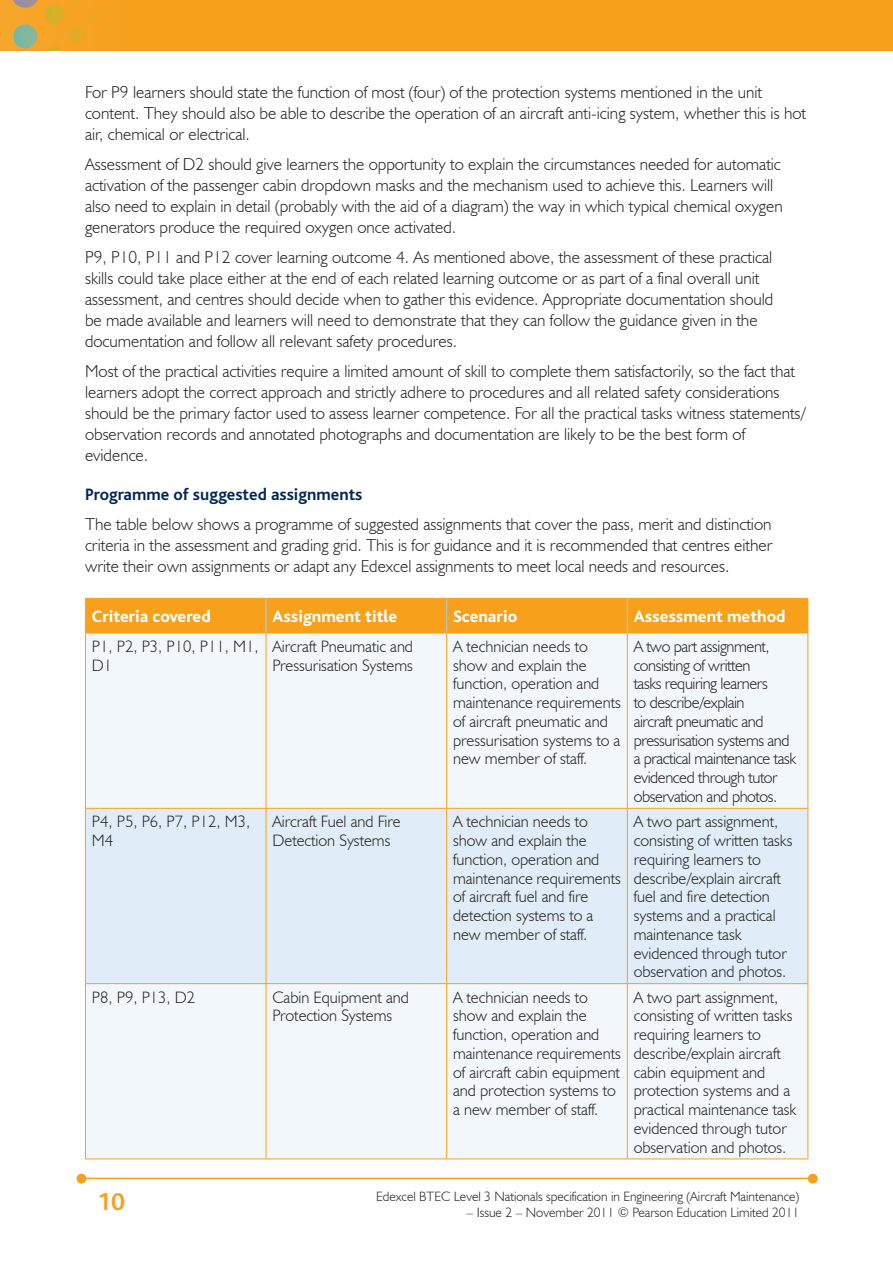
<style>
.page{position:relative;width:893px;height:1263px;background:#fff}
.page>*{position:absolute;margin:0;border:0;box-sizing:border-box;transform-origin:0 0}
.t1{font:700 25.5px "Bliss";color:#f6a01b}
.text{font:300 17.25px/21px "Humanist 521 BT";color:#231f20}
.table_head{font:800 17.25px "Bliss";color:#fff}
.text-head{font:700 17.25px "Bliss";color:#002556}
.table_text{font:300 16.5px/18.8px "Humanist 521 BT";color:#231f20}
.table_text-2{font:300 16.5px/18.8px "Humanist 521 BT";letter-spacing:-.025em;color:#231f20}
.t2{font:300 13.5px "Humanist 521 BT";color:#231f20}
</style>
<div class="page">
<img style="left:0;top:0;width:893px;height:51px">
<hr style="left:82px;top:1178px;width:728px;height:1px;background:#f6a01b">
<div style="left:809px;top:1174px;width:8px;height:9px;background:#f6a01b;border-radius:50%"></div>
<div style="left:808px;top:1174px;width:10px;height:9px;border:2px solid #f6a01b;border-radius:50%"></div>
<div style="left:77px;top:1174px;width:9px;height:9px;background:#f6a01b;border-radius:50%"></div>
<div style="left:77px;top:1174px;width:9px;height:9px;border:2px solid #f6a01b;border-radius:50%"></div>
<div style="left:86px;top:599px;width:721px;height:34px;background:#f6a01b"></div>
<div style="left:86px;top:634px;width:721px;height:524px;background:#f2f7fb"></div>
<div style="left:86px;top:809px;width:721px;height:174px;background:#e0edf8"></div>
<hr style="left:266px;top:599px;width:1px;height:34px;background:#accfed">
<hr style="left:446px;top:599px;width:1px;height:34px;background:#accfed">
<hr style="left:627px;top:599px;width:1px;height:34px;background:#accfed">
<hr style="left:85px;top:599px;width:1px;height:34px;background:#f6a01b">
<hr style="left:807px;top:599px;width:1px;height:34px;background:#f6a01b">
<hr style="left:85px;top:598px;width:181px;height:1px;background:#f6a01b">
<hr style="left:266px;top:598px;width:181px;height:1px;background:#f6a01b">
<hr style="left:447px;top:598px;width:180px;height:1px;background:#f6a01b">
<hr style="left:627px;top:598px;width:181px;height:1px;background:#f6a01b">
<hr style="left:266px;top:633px;width:1px;height:175px;background:#f6a01b">
<hr style="left:446px;top:633px;width:1px;height:175px;background:#f6a01b">
<hr style="left:627px;top:633px;width:1px;height:175px;background:#f6a01b">
<hr style="left:85px;top:633px;width:1px;height:175px;background:#f6a01b">
<hr style="left:807px;top:633px;width:1px;height:175px;background:#f6a01b">
<hr style="left:85px;top:633px;width:181px;height:1px;background:#f6a01b">
<hr style="left:266px;top:633px;width:181px;height:1px;background:#f6a01b">
<hr style="left:447px;top:633px;width:180px;height:1px;background:#f6a01b">
<hr style="left:627px;top:633px;width:181px;height:1px;background:#f6a01b">
<hr style="left:266px;top:809px;width:1px;height:174px;background:#f6a01b">
<hr style="left:446px;top:809px;width:1px;height:174px;background:#f6a01b">
<hr style="left:627px;top:809px;width:1px;height:174px;background:#f6a01b">
<hr style="left:85px;top:809px;width:1px;height:174px;background:#f6a01b">
<hr style="left:807px;top:809px;width:1px;height:174px;background:#f6a01b">
<hr style="left:85px;top:808px;width:181px;height:1px;background:#f6a01b">
<hr style="left:266px;top:808px;width:181px;height:1px;background:#f6a01b">
<hr style="left:447px;top:808px;width:180px;height:1px;background:#f6a01b">
<hr style="left:627px;top:808px;width:181px;height:1px;background:#f6a01b">
<hr style="left:266px;top:984px;width:1px;height:174px;background:#f6a01b">
<hr style="left:446px;top:984px;width:1px;height:174px;background:#f6a01b">
<hr style="left:627px;top:984px;width:1px;height:174px;background:#f6a01b">
<hr style="left:85px;top:984px;width:1px;height:174px;background:#f6a01b">
<hr style="left:807px;top:984px;width:1px;height:174px;background:#f6a01b">
<hr style="left:85px;top:983px;width:181px;height:1px;background:#f6a01b">
<hr style="left:266px;top:983px;width:181px;height:1px;background:#f6a01b">
<hr style="left:447px;top:983px;width:180px;height:1px;background:#f6a01b">
<hr style="left:627px;top:983px;width:181px;height:1px;background:#f6a01b">
<hr style="left:85px;top:1158px;width:181px;height:1px;background:#f6a01b">
<hr style="left:266px;top:1158px;width:181px;height:1px;background:#f6a01b">
<hr style="left:447px;top:1158px;width:180px;height:1px;background:#f6a01b">
<hr style="left:627px;top:1158px;width:181px;height:1px;background:#f6a01b">
<p class="text" style="left:85px;top:81px;width:722px">For P9 learners should state the function of most (four) of the protection systems mentioned in the unit content. They should also be able to describe the operation of an aircraft anti-icing system, whether this is hot air, chemical or electrical.</p>
<p class="text" style="left:85px;top:153px;width:699px">Assessment of D2 should give learners the opportunity to explain the circumstances needed for automatic activation of the passenger cabin dropdown masks and the mechanism used to achieve this. Learners will also need to explain in detail (probably with the aid of a diagram) the way in which typical chemical oxygen generators produce the required oxygen once activated.</p>
<p class="text" style="left:85px;top:246px;width:690px">P9, P10, P11 and P12 cover learning outcome 4. As mentioned above, the assessment of these practical skills could take place either at the end of each related learning outcome or as part of a final overall unit assessment, and centres should decide when to gather this evidence. Appropriate documentation should be made available and learners will need to demonstrate that they can follow the guidance given in the documentation and follow all relevant safety procedures.</p>
<p class="text" style="left:85px;top:360px;width:722px">Most of the practical activities require a limited amount of skill to complete them satisfactorily, so the fact that learners adopt the correct approach and strictly adhere to procedures and all related safety considerations should be the primary factor used to assess learner competence. For all the practical tasks witness statements/ observation records and annotated photographs and documentation are likely to be the best form of evidence.</p>
<p class="text-head" style="left:85px;top:486px;width:279px">Programme of suggested assignments</p>
<p class="text" style="left:85px;top:513px;width:689px;text-align:justify">The table below shows a programme of suggested assignments that cover the pass, merit and distinction criteria in the assessment and grading grid. This is for guidance and it is recommended that centres either write their own assignments or adapt any Edexcel assignments to meet local needs and resources.</p>
<p class="table_head" style="left:92px;top:608px;width:120px">Criteria covered</p>
<p class="table_head" style="left:272px;top:608px;width:126px">Assignment title</p>
<p class="table_head" style="left:453px;top:608px;width:66px">Scenario</p>
<p class="table_head" style="left:634px;top:608px;width:153px">Assessment method</p>
<p class="table_text" style="left:92px;top:637px;width:168px">P1, P2, P3, P10, P11, M1,<br>D1</p>
<p class="table_text" style="left:272px;top:637px;width:142px">Aircraft Pneumatic and<br>Pressurisation Systems</p>
<p class="table_text" style="left:453px;top:637px;width:169px">A technician needs to show and explain the function, operation and maintenance requirements of aircraft pneumatic and pressurisation systems to a new member of staff.</p>
<p class="table_text-2" style="left:634px;top:637px;width:164px">A two part assignment, consisting of written<br>tasks requiring learners<br>to describe/explain<br>aircraft pneumatic and pressurisation systems and a practical maintenance task evidenced through tutor observation and photos.</p>
<p class="table_text" style="left:92px;top:812px;width:160px">P4, P5, P6, P7, P12, M3,<br>M4</p>
<p class="table_text" style="left:272px;top:812px;width:130px">Aircraft Fuel and Fire<br>Detection Systems</p>
<p class="table_text" style="left:453px;top:812px;width:169px">A technician needs to show and explain the function, operation and maintenance requirements of aircraft fuel and fire detection systems to a new member of staff.</p>
<p class="table_text" style="left:634px;top:812px;width:160px">A two part assignment, consisting of written tasks requiring learners to describe/explain aircraft fuel and fire detection systems and a practical maintenance task evidenced through tutor observation and photos.</p>
<p class="table_text" style="left:92px;top:987px;width:105px">P8, P9, P13, D2</p>
<p class="table_text" style="left:272px;top:987px;width:138px">Cabin Equipment and<br>Protection Systems</p>
<p class="table_text" style="left:453px;top:987px;width:169px">A technician needs to show and explain the function, operation and maintenance requirements of aircraft cabin equipment and protection systems to a new member of staff.</p>
<p class="table_text" style="left:634px;top:987px;width:164px">A two part assignment, consisting of written tasks requiring learners to describe/explain aircraft cabin equipment and protection systems and a practical maintenance task evidenced through tutor observation and photos.</p>
<h1 class="t1" style="left:97px;top:1188px;width:29px">10</h1>
<p class="t2" style="left:376px;top:1188px;width:425px">Edexcel BTEC Level 3 Nationals specification in Engineering (Aircraft Maintenance)</p>
<p class="t2" style="left:466px;top:1204px;width:334px">– Issue 2 – November 2011 © Pearson Education Limited 2011</p>
</div>
